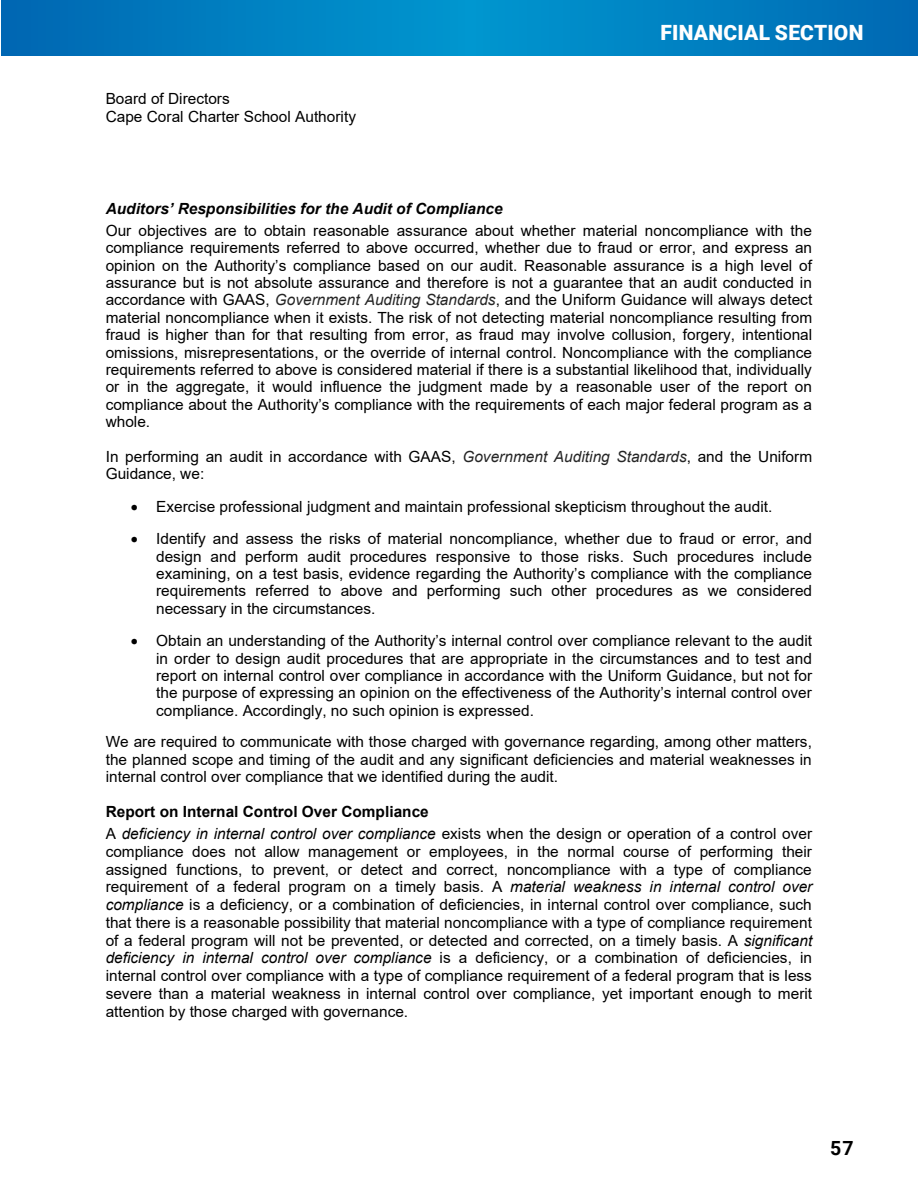
<style>
.page{position:relative;width:918px;height:1188px;background:#fff}
.page>*{position:absolute;margin:0;border:0;box-sizing:border-box;transform-origin:0 0}
.t1{font:900 21px "Roboto";letter-spacing:.01em;color:#fff}
.t2{font:700 19.5px "Roboto";color:#000}
.t3{font:15.45px/17.4px "Arial";color:#000;text-align:justify}
.s1{font-weight:700;font-style:italic}
.s2{font-style:italic;color:#252525}
.s3{font-weight:700}
.s4{font-style:italic}
</style>
<div class="page">
<svg style="left:2px;top:0;width:916px;height:56px;background:#007fc0"></svg>
<p class="t3" style="left:106px;top:89px;width:252px">Board of Directors<br>Cape Coral Charter School Authority</p>
<h1 class="t1" style="left:661px;top:18px;width:204px">FINANCIAL SECTION</h1>
<p class="t3" style="left:106px;top:198px;width:708px;line-height:21.6px"><span class="s1">Auditors’ Responsibilities for the Audit of Compliance<br></span>Our objectives are to obtain reasonable assurance about whether material noncompliance with the</p>
<p class="t3" style="left:106px;top:239px;width:708px">compliance requirements referred to above occurred, whether due to fraud or error, and express an opinion on the Authority’s compliance based on our audit. Reasonable assurance is a high level of assurance but is not absolute assurance and therefore is not a guarantee that an audit conducted in accordance with GAAS, <span class="s2">Government Auditing Standards</span>, and the Uniform Guidance will always detect material noncompliance when it exists. The risk of not detecting material noncompliance resulting from fraud is higher than for that resulting from error, as fraud may involve collusion, forgery, intentional omissions, misrepresentations, or the override of internal control. Noncompliance with the compliance requirements referred to above is considered material if there is a substantial likelihood that, individually or in the aggregate, it would influence the judgment made by a reasonable user of the report on compliance about the Authority’s compliance with the requirements of each major federal program as a whole.</p>
<p class="t3" style="left:106px;top:448px;width:708px">In performing an audit in accordance with GAAS, <span class="s2">Government Auditing Standards</span>, and the Uniform<br>Guidance, we:</p>
<p class="t3" style="left:131px;top:498px;width:643px">• Exercise professional judgment and maintain professional skepticism throughout the audit.</p>
<p class="t3" style="left:156px;top:530px;width:657px;text-indent:-25px">• Identify and assess the risks of material noncompliance, whether due to fraud or error, and design and perform audit procedures responsive to those risks. Such procedures include examining, on a test basis, evidence regarding the Authority’s compliance with the compliance requirements referred to above and performing such other procedures as we considered necessary in the circumstances.</p>
<p class="t3" style="left:156px;top:632px;width:658px;text-indent:-25px">• Obtain an understanding of the Authority’s internal control over compliance relevant to the audit in order to design audit procedures that are appropriate in the circumstances and to test and report on internal control over compliance in accordance with the Uniform Guidance, but not for the purpose of expressing an opinion on the effectiveness of the Authority’s internal control over compliance. Accordingly, no such opinion is expressed.</p>
<p class="t3" style="left:106px;top:733px;width:708px">We are required to communicate with those charged with governance regarding, among other matters, the planned scope and timing of the audit and any significant deficiencies and material weaknesses in internal control over compliance that we identified during the audit.</p>
<p class="t3" style="left:106px;top:801px;width:708px;line-height:21.9px"><span class="s3">Report on Internal Control Over Compliance<br></span>A <span class="s4">deficiency in internal control over compliance</span> exists when the design or operation of a control over</p>
<p class="t3" style="left:106px;top:843px;width:708px">compliance does not allow management or employees, in the normal course of performing their assigned functions, to prevent, or detect and correct, noncompliance with a type of compliance requirement of a federal program on a timely basis. A <span class="s4">material weakness in internal control over compliance</span> is a deficiency, or a combination of deficiencies, in internal control over compliance, such that there is a reasonable possibility that material noncompliance with a type of compliance requirement of a federal program will not be prevented, or detected and corrected, on a timely basis. A <span class="s4">significant deficiency in internal control over compliance</span> is a deficiency, or a combination of deficiencies, in internal control over compliance with a type of compliance requirement of a federal program that is less severe than a material weakness in internal control over compliance, yet important enough to merit attention by those charged with governance.</p>
<p class="t2" style="left:830px;top:1134px;width:25px">57</p>
</div>
